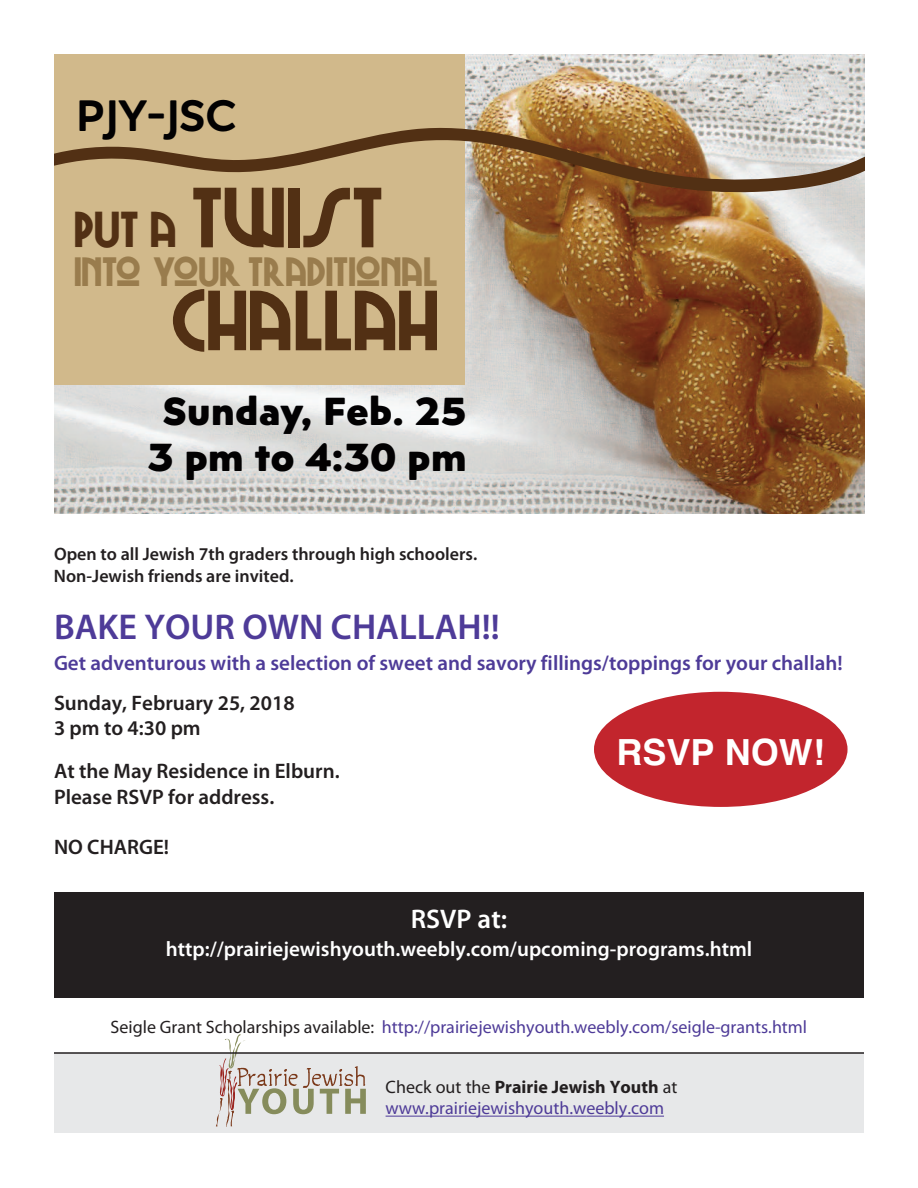
<style>
.page{position:relative;width:918px;height:1188px;background:#fff}
.page>*{position:absolute;margin:0;border:0;box-sizing:border-box;transform-origin:0 0}
.t1{font:82.05px/102.9px "Chi Town NF";color:#523014}
.t2{font:600 43.8px "Posterama 1927";color:#020102}
.t3{font:39.6px "Chi Town NF";color:#997c4d}
.t4{font:900 39px/46.7px "Posterama Text";color:#020102;text-align:center}
.t5{font:600 36px "Myriad Pro";color:#4e3b98}
.t6{font:700 36px "Helvetica";color:#fff}
.t7{font:600 27px "Myriad Pro";color:#fff}
.t8{font:600 21px/25.2px "Myriad Pro";color:#231f20}
.t9{font:600 21px "Myriad Pro";color:#4e3b98}
.t10{font:600 21px "Myriad Pro";color:#fff}
.t11{font:18px/21.6px "Myriad Pro";color:#4e3b98}
.t12{font:600 18px/21.6px "Myriad Pro";color:#231f20}
.s1{font-size:48.6px}
.s2{color:#231f20}
.s3{font-weight:700;color:#231f20}
</style>
<div class="page">
<div style="left:54px;top:892px;width:810px;height:106px;background:#231f20"></div>
<div style="left:54px;top:1053px;width:810px;height:80px;background:#e7e8e9"></div>
<img style="left:54px;top:54px;width:810px;height:460px">
<div style="left:54px;top:54px;width:411px;height:331px;background:#d1b98b"></div>
<svg style="left:54px;top:117px;width:810px;height:76px"></svg>
<svg style="left:216px;top:1034px;width:150px;height:93px"></svg>
<hr style="left:386px;top:1116px;width:43px;height:1px;background:#4e3b98">
<hr style="left:439px;top:1116px;width:134px;height:1px;background:#4e3b98">
<svg style="left:573px;top:1116px;width:13px;height:1px"></svg>
<hr style="left:586px;top:1116px;width:78px;height:1px;background:#4e3b98">
<hr style="left:54px;top:1052px;width:810px;height:2px;background:#231f20">
<div style="left:594px;top:692px;width:254px;height:115px;background:#c2252d;border-radius:50%"></div>
<h2 class="t2" style="left:76px;top:90px;width:162px">PJY-JSC</h2>
<h1 class="t1" style="left:171px;top:168px;width:270px;text-indent:-97px"><span class="s1">PUT A</span> TWIST<br>CHALLAH</h1>
<h3 class="t3" style="left:74px;top:249px;width:365px">INTO YOUR TRADITIONAL</h3>
<h3 class="t4" style="left:147px;top:388px;width:321px">Sunday, Feb. 25<br>3 pm to 4:30 pm</h3>
<p class="t12" style="left:54px;top:545px;width:425px">Open to all Jewish 7th graders through high schoolers.<br>Non-Jewish friends are invited.</p>
<h3 class="t5" style="left:54px;top:613px;width:447px">BAKE YOUR OWN CHALLAH!!</h3>
<p class="t9" style="left:54px;top:656px;width:790px">Get adventurous with a selection of sweet and savory fillings/toppings for your challah!</p>
<p class="t8" style="left:54px;top:692px;width:242px">Sunday, February 25, 2018<br>3 pm to 4:30 pm</p>
<p class="t8" style="left:54px;top:761px;width:287px">At the May Residence in Elburn.<br>Please RSVP for address.</p>
<p class="t8" style="left:54px;top:836px;width:117px">NO CHARGE!</p>
<h3 class="t6" style="left:617px;top:732px;width:210px">RSVP NOW!</h3>
<h3 class="t7" style="left:411px;top:908px;width:98px">RSVP at:</h3>
<p class="t10" style="left:166px;top:941px;width:588px">http://prairiejewishyouth.weebly.com/upcoming-programs.html</p>
<p class="t11" style="left:111px;top:1018px;width:698px"><span class="s2">Seigle Grant Scholarships available:</span> http://prairiejewishyouth.weebly.com/seigle-grants.html</p>
<p class="t11" style="left:386px;top:1077px;width:293px"><span class="s2">Check out the</span> <span class="s3">Prairie Jewish Youth</span> <span class="s2">at </span>www.prairiejewishyouth.weebly.com</p>
</div>
